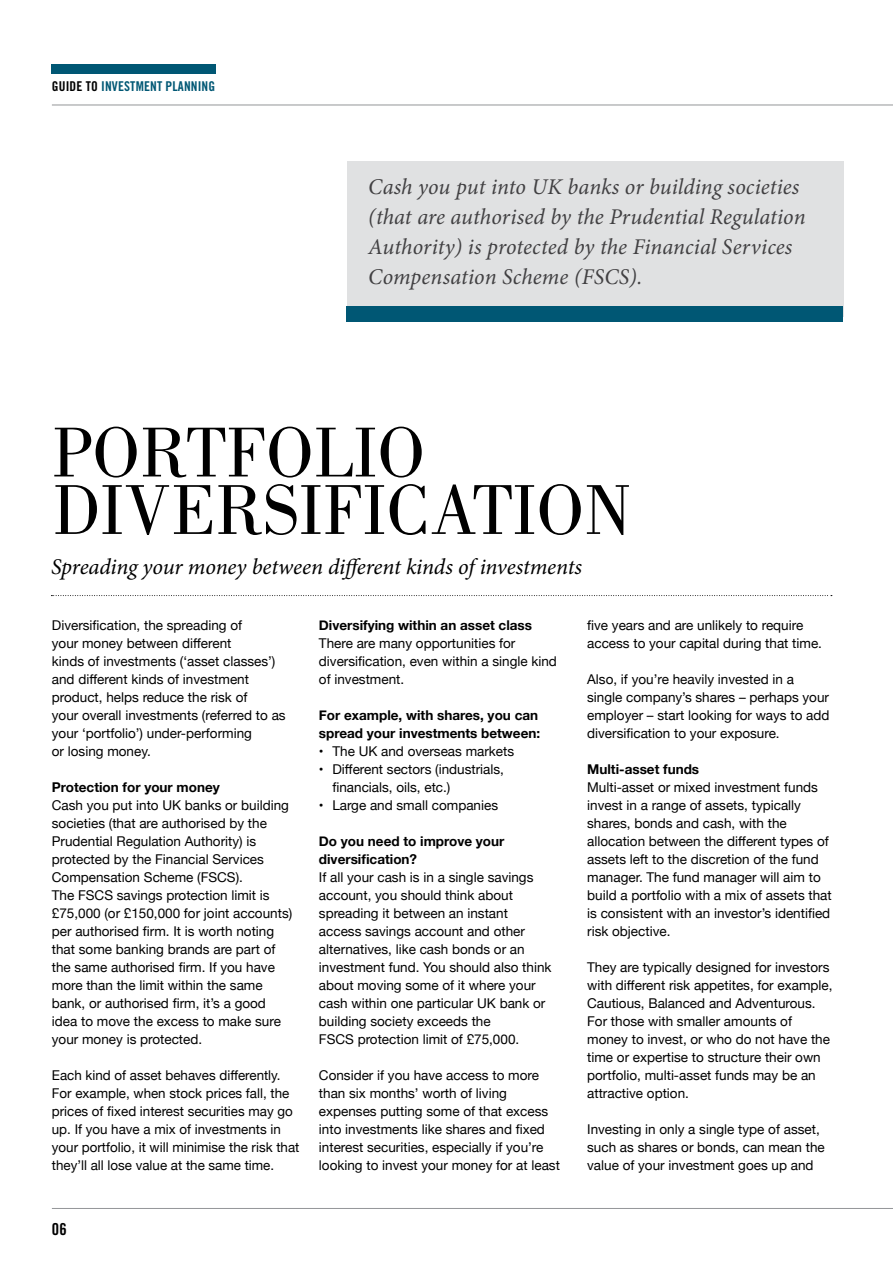
<style>
.page{position:relative;width:893px;height:1263px;background:#fff}
.page>*{position:absolute;margin:0;border:0;box-sizing:border-box;transform-origin:0 0}
.t1{font:73.05px/57.4px "Bodoni";color:#000}
.t2{font:italic 22.5px/30px "Minion Pro";letter-spacing:.005em;color:#414042}
.t3{font:italic 22.5px "Minion Pro";letter-spacing:-.01em;color:#000}
.t4{font:16.5px "Trade Gothic Bold Cond Twenty";color:#000}
.t5{font:13.5px/18px "Helvetica Neue";color:#000}
.t6{font:700 13.5px/18px "Helvetica Neue";color:#000}
.t7{font:13.5px "Trade Gothic Bold Cond Twenty";letter-spacing:.01em;color:#005774}
.s1{color:#000}
</style>
<div class="page">
<hr style="left:52px;top:1208px;width:841px;height:1px;background:#939598">
<hr style="left:52px;top:105px;width:841px;height:1px;background:#939598">
<svg style="left:51px;top:595px;width:781px;height:1px"></svg>
<div style="left:347px;top:162px;width:496px;height:155px;background:#e0e1e2"></div>
<div style="left:347px;top:307px;width:496px;height:15px;background:#005774"></div>
<div style="left:51px;top:65px;width:164px;height:9px;background:#005774"></div>
<p class="t7" style="left:52px;top:78px;width:165px"><span class="s1">GUIDE TO</span> INVESTMENT PLANNING</p>
<h2 class="t2" style="left:368px;top:172px;width:439px">Cash you put into UK banks or building societies (that are authorised by the Prudential Regulation Authority) is protected by the Financial Services Compensation Scheme (FSCS).</h2>
<h1 class="t1" style="left:53px;top:424px;width:581px">PORTFOLIO<br>DIVERSIFICATION</h1>
<h2 class="t3" style="left:51px;top:552px;width:533px">Spreading your money between different kinds of investments</h2>
<p class="t5" style="left:52px;top:616px;width:235px">Diversification, the spreading of<br>your money between different<br>kinds of investments (‘asset classes’) and different kinds of investment product, helps reduce the risk of<br>your overall investments (referred to as your ‘portfolio’) under-performing<br>or losing money.</p>
<p class="t6" style="left:52px;top:778px;width:170px">Protection for your money</p>
<p class="t5" style="left:52px;top:796px;width:242px">Cash you put into UK banks or building societies (that are authorised by the Prudential Regulation Authority) is protected by the Financial Services Compensation Scheme (FSCS).<br>The FSCS savings protection limit is £75,000 (or £150,000 for joint accounts) per authorised firm. It is worth noting that some banking brands are part of the same authorised firm. If you have more than the limit within the same bank, or authorised firm, it’s a good idea to move the excess to make sure your money is protected.</p>
<p class="t5" style="left:52px;top:1066px;width:249px">Each kind of asset behaves differently.<br>For example, when stock prices fall, the prices of fixed interest securities may go up. If you have a mix of investments in your portfolio, it will minimise the risk that they’ll all lose value at the same time.</p>
<p class="t6" style="left:319px;top:616px;width:215px">Diversifying within an asset class</p>
<p class="t5" style="left:319px;top:634px;width:240px">There are many opportunities for diversification, even within a single kind of investment.</p>
<p class="t6" style="left:319px;top:706px;width:223px">For example, with shares, you can spread your investments between:</p>
<p class="t5" style="left:319px;top:742px;width:197px">• The UK and overseas markets</p>
<p class="t5" style="left:332px;top:760px;width:173px;text-indent:-14px">• Different sectors (industrials, financials, oils, etc.)</p>
<p class="t5" style="left:319px;top:796px;width:181px">• Large and small companies</p>
<p class="t6" style="left:319px;top:832px;width:187px">Do you need to improve your diversification?</p>
<p class="t5" style="left:319px;top:868px;width:234px">If all your cash is in a single savings account, you should think about spreading it between an instant access savings account and other alternatives, like cash bonds or an investment fund. You should also think about moving some of it where your cash within one particular UK bank or building society exceeds the<br>FSCS protection limit of £75,000.</p>
<p class="t5" style="left:319px;top:1066px;width:243px">Consider if you have access to more than six months’ worth of living expenses putting some of that excess into investments like shares and fixed interest securities, especially if you’re looking to invest your money for at least</p>
<p class="t4" style="left:52px;top:1219px;width:16px">06</p>
<p class="t5" style="left:587px;top:616px;width:236px">five years and are unlikely to require access to your capital during that time.</p>
<p class="t5" style="left:587px;top:670px;width:244px">Also, if you’re heavily invested in a single company’s shares – perhaps your employer – start looking for ways to add diversification to your exposure.</p>
<p class="t6" style="left:587px;top:760px;width:113px">Multi-asset funds</p>
<p class="t5" style="left:587px;top:778px;width:246px">Multi-asset or mixed investment funds invest in a range of assets, typically shares, bonds and cash, with the allocation between the different types of assets left to the discretion of the fund manager. The fund manager will aim to build a portfolio with a mix of assets that is consistent with an investor’s identified risk objective.</p>
<p class="t5" style="left:587px;top:958px;width:247px">They are typically designed for investors with different risk appetites, for example, Cautious, Balanced and Adventurous.<br>For those with smaller amounts of money to invest, or who do not have the time or expertise to structure their own portfolio, multi-asset funds may be an attractive option.</p>
<p class="t5" style="left:587px;top:1120px;width:239px">Investing in only a single type of asset, such as shares or bonds, can mean the value of your investment goes up and</p>
</div>
